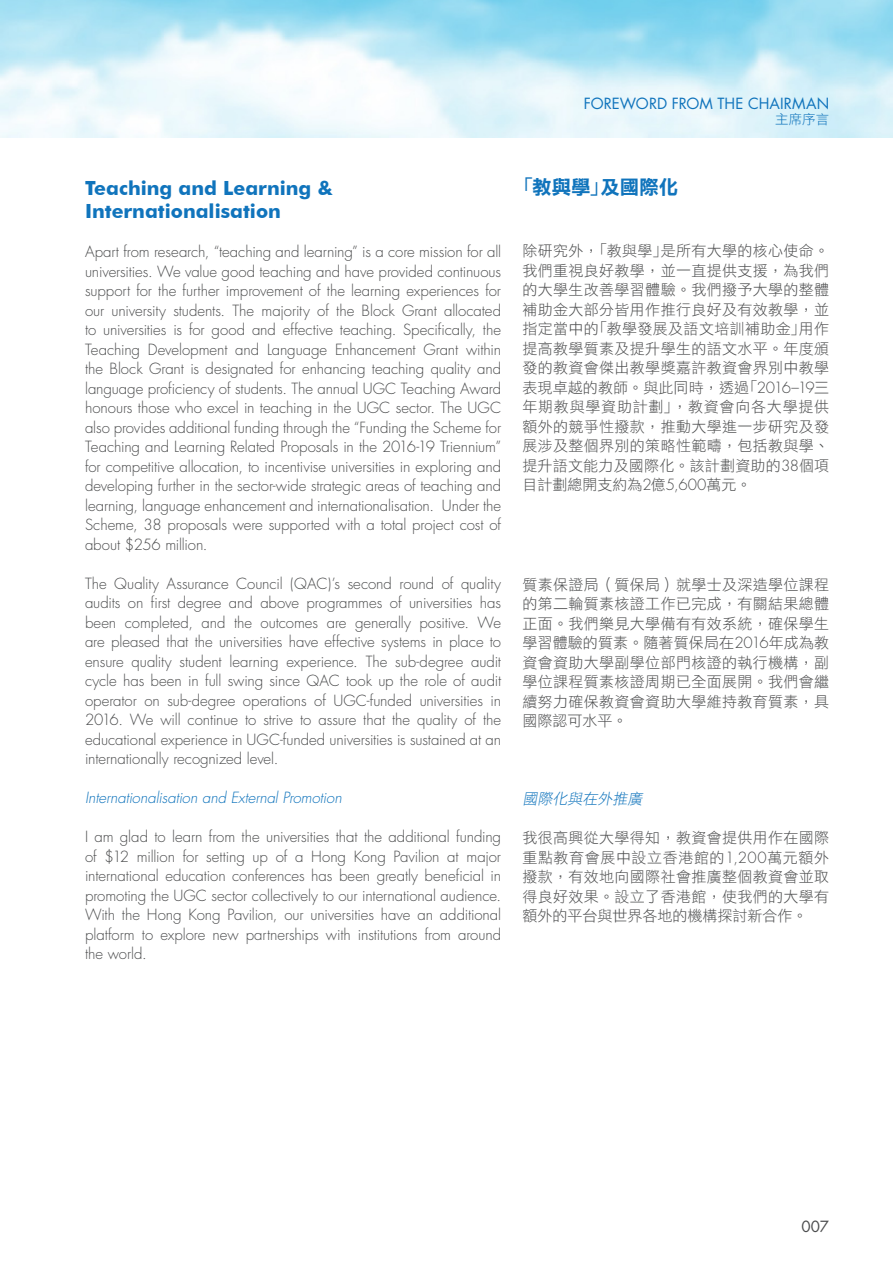
<style>
.page{position:relative;width:893px;height:1263px;background:#fff}
.page>*{position:absolute;margin:0;border:0;box-sizing:border-box;transform-origin:0 0}
.t1{font:700 19.5px/23.4px "Futura BT";color:#1074bc}
.t2{font:19.5px "DF Li Hei Std W7";color:#1074bc}
.t3{font:300 15px/19.5px "Futura";letter-spacing:-.01em;color:#4b4c4d;text-align:justify}
.t4{font:15px/19.5px "DF Li Hei Std W3";letter-spacing:.025em;color:#4b4c4d;text-align:justify}
.t5{font:italic 300 15px "Futura";letter-spacing:-.005em;color:#1074bc}
.t6{font:15px "Futura";color:#1074bc}
.t7{font:italic 15px "DF Li Hei Std W3";color:#1074bc}
.t8{font:15px "Futura";color:#4b4c4d}
.t9{font:13.5px "DF Li Hei Std W3";color:#1074bc}
.s1{font-family:"Koz Go Pr 6 N";font-weight:500}
.s2{font-family:"Koz Go Pr 6 N";font-weight:300}
.s3{font-family:"Futura";font-weight:300}
</style>
<div class="page">
<p class="t1" style="left:85px;top:176px;width:250px">Teaching and Learning &amp;<br>Internationalisation</p>
<p class="t3" style="left:85px;top:242px;width:418px">Apart from research, “teaching and learning” is a core mission for all universities. We value good teaching and have provided continuous support for the further improvement of the learning experiences for our university students. The majority of the Block Grant allocated to universities is for good and effective teaching. Specifically, the Teaching Development and Language Enhancement Grant within the Block Grant is designated for enhancing teaching quality and language proficiency of students. The annual UGC Teaching Award honours those who excel in teaching in the UGC sector. The UGC also provides additional funding through the “Funding the Scheme for Teaching and Learning Related Proposals in the 2016-19 Triennium” for competitive allocation, to incentivise universities in exploring and developing further in the sector-wide strategic areas of teaching and learning, language enhancement and internationalisation. Under the Scheme, 38 proposals were supported with a total project cost of about $256 million.</p>
<p class="t3" style="left:85px;top:574px;width:418px">The Quality Assurance Council (QAC)’s second round of quality audits on first degree and above programmes of universities has been completed, and the outcomes are generally positive. We are pleased that the universities have effective systems in place to ensure quality student learning experience. The sub-degree audit cycle has been in full swing since QAC took up the role of audit operator on sub-degree operations of UGC-funded universities in 2016. We will continue to strive to assure that the quality of the educational experience in UGC-funded universities is sustained at an internationally recognized level.</p>
<p class="t5" style="left:85px;top:789px;width:258px">Internationalisation and External Promotion</p>
<p class="t3" style="left:85px;top:827px;width:418px">I am glad to learn from the universities that the additional funding of $12 million for setting up of a Hong Kong Pavilion at major international education conferences has been greatly beneficial in promoting the UGC sector collectively to our international audience.<br>With the Hong Kong Pavilion, our universities have an additional platform to explore new partnerships with institutions from around the world.</p>
<p class="t6" style="left:584px;top:94px;width:247px">FOREWORD FROM THE CHAIRMAN</p>
<p class="t9" style="left:775px;top:112px;width:55px">主席序言</p>
<p class="t2" style="left:513px;top:176px;width:167px"><span class="s1">「</span>教與學<span class="s1">」</span>及國際化</p>
<p class="t4" style="left:522px;top:241px;width:308px">除研究外，<span class="s2">「</span>教與學<span class="s2">」</span>是所有大學的核心使命。我們重視良好教學，並一直提供支援，為我們的大學生改善學習體驗。我們撥予大學的整體補助金大部分皆用作推行良好及有效教學，並指定當中的<span class="s2">「</span>教學發展及語文培訓補助金<span class="s2">」</span>用作提高教學質素及提升學生的語文水平。年度頒發的教資會傑出教學獎嘉許教資會界別中教學表現卓越的教師。與此同時，透過<span class="s2">「</span><span class="s3">2016–19</span>三年期教與學資助計劃<span class="s2">」</span>，教資會向各大學提供額外的競爭性撥款，推動大學進一步研究及發展涉及整個界別的策略性範疇，包括教與學、提升語文能力及國際化。該計劃資助的<span class="s3">38</span>個項目計劃總開支約為<span class="s3">2</span>億<span class="s3">5,600</span>萬元。</p>
<p class="t4" style="left:522px;top:574px;width:308px">質素保證局（質保局）就學士及深造學位課程的第二輪質素核證工作已完成，有關結果總體正面。我們樂見大學備有有效系統，確保學生學習體驗的質素。隨著質保局在<span class="s3">2016</span>年成為教資會資助大學副學位部門核證的執行機構，副學位課程質素核證周期已全面展開。我們會繼續努力確保教資會資助大學維持教育質素，具國際認可水平。</p>
<p class="t7" style="left:522px;top:791px;width:124px">國際化與在外推廣</p>
<p class="t4" style="left:522px;top:828px;width:308px">我很高興從大學得知，教資會提供用作在國際重點教育會展中設立香港館的<span class="s3">1,200</span>萬元額外撥款，有效地向國際社會推廣整個教資會並取得良好效果。設立了香港館，使我們的大學有額外的平台與世界各地的機構探討新合作。</p>
<p class="t8" style="left:801px;top:1217px;width:29px">007</p>
</div>
